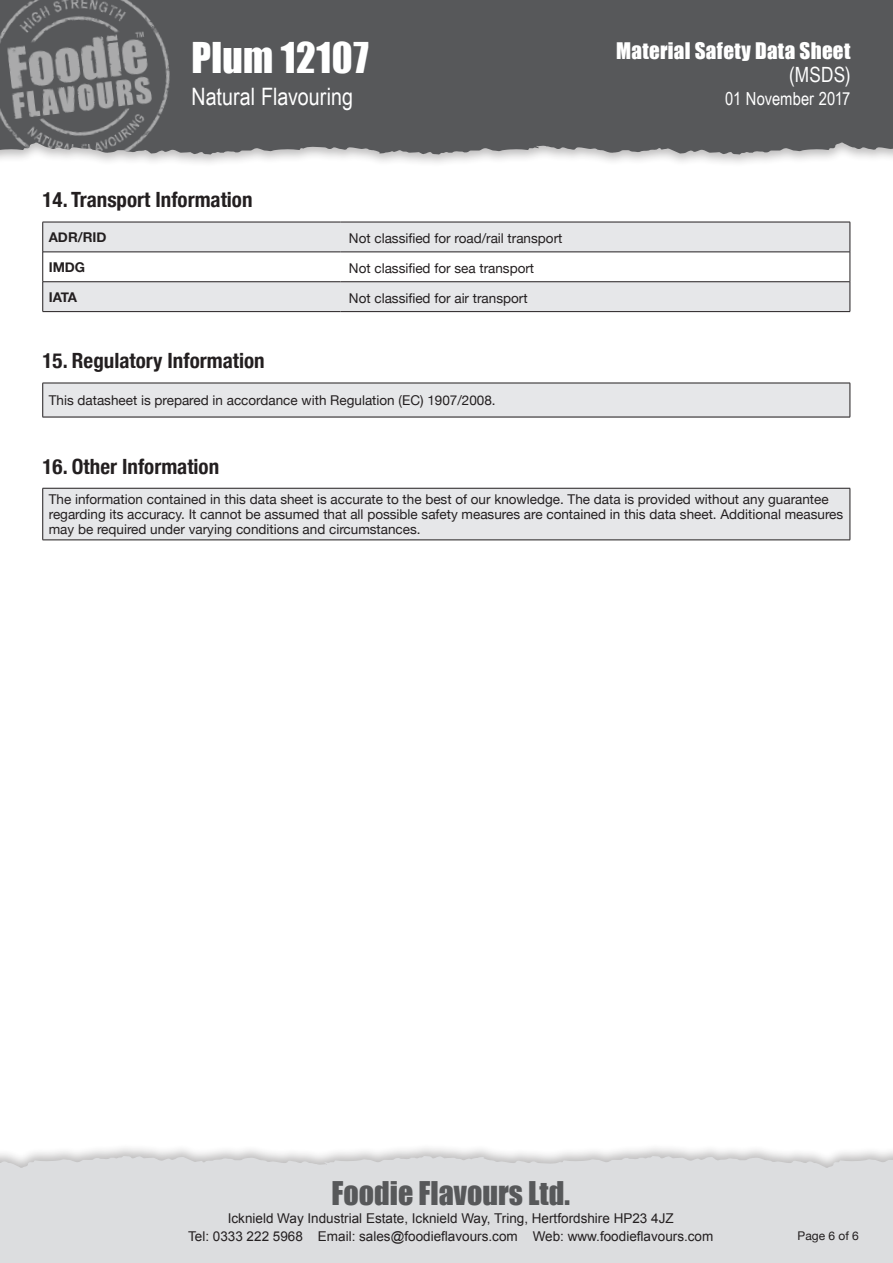
<style>
.page{position:relative;width:893px;height:1263px;background:#fff}
.page>*{position:absolute;margin:0;border:0;box-sizing:border-box;transform-origin:0 0}
.t1{font:39px "Impact";letter-spacing:.01em;color:#fff}
.t2{font:30px "Impact";color:#57585a}
.t3{font:24px "Arial Narrow";color:#fff}
.Heading_2{font:700 condensed 21px "Helvetica Neue";color:#231f20}
.t4{font:21px "Impact";letter-spacing:.015em;color:#fff}
.t5{font:21px "Arial Narrow";color:#fff}
.t6{font:18px "Arial Narrow";letter-spacing:.005em;color:#fff}
.Standard_table_text{font:13.5px/15px "Helvetica Neue";color:#231f20}
.t7{font:13.5px/18px "Arial";color:#231f20;text-align:center}
.Standard_Table_Label{font:700 13.5px "Helvetica Neue";color:#231f20}
.t8{font:12px "Helvetica Neue";color:#231f20}
</style>
<div class="page">
<div style="left:0;top:1143px;width:893px;height:120px;background:#231f20;opacity:.3"></div>
<div style="left:0;top:1156px;width:893px;height:107px;background:#dcdddf"></div>
<div style="left:0;top:0;width:893px;height:167px;background:#231f20;opacity:.3"></div>
<div style="left:206px;top:0;width:687px;height:154px;background:#57585a"></div>
<img style="left:0;top:0;width:206px;height:154px">
<svg style="left:43px;top:223px;width:807px;height:88px;fill:#e6e7e9"></svg>
<hr style="left:43px;top:222px;width:297px;height:1px;background:#231f20">
<hr style="left:42px;top:222px;width:1px;height:30px;background:#231f20">
<hr style="left:340px;top:222px;width:510px;height:1px;background:#231f20">
<hr style="left:850px;top:222px;width:1px;height:30px;background:#231f20">
<hr style="left:42px;top:252px;width:1px;height:30px;background:#231f20">
<hr style="left:850px;top:252px;width:1px;height:30px;background:#231f20">
<svg style="left:42px;top:282px;width:1px;height:29px"></svg>
<svg style="left:850px;top:282px;width:1px;height:29px"></svg>
<hr style="left:43px;top:251px;width:297px;height:1px;background:#231f20">
<hr style="left:340px;top:251px;width:510px;height:1px;background:#231f20">
<hr style="left:43px;top:281px;width:297px;height:1px;background:#231f20">
<hr style="left:340px;top:281px;width:510px;height:1px;background:#231f20">
<hr style="left:43px;top:311px;width:297px;height:1px;background:#231f20">
<hr style="left:340px;top:311px;width:510px;height:1px;background:#231f20">
<div style="left:43px;top:383px;width:807px;height:34px;background:#e6e7e9"></div>
<hr style="left:43px;top:383px;width:807px;height:1px;background:#231f20">
<hr style="left:42px;top:383px;width:1px;height:34px;background:#231f20">
<hr style="left:850px;top:383px;width:1px;height:34px;background:#231f20">
<hr style="left:43px;top:417px;width:807px;height:1px;background:#231f20">
<div style="left:43px;top:488px;width:807px;height:52px;background:#e6e7e9"></div>
<hr style="left:43px;top:488px;width:807px;height:1px;background:#231f20">
<hr style="left:42px;top:488px;width:1px;height:52px;background:#231f20">
<hr style="left:850px;top:488px;width:1px;height:52px;background:#231f20">
<hr style="left:43px;top:540px;width:807px;height:1px;background:#231f20">
<h1 class="t1" style="left:191px;top:28px;width:179px">Plum 12107</h1>
<h3 class="t3" style="left:191px;top:79px;width:163px">Natural Flavouring</h3>
<p class="Heading_2" style="left:43px;top:182px;width:212px">14. Transport Information</p>
<p class="Standard_Table_Label" style="left:49px;top:226px;width:59px">ADR/RID</p>
<p class="Standard_table_text" style="left:349px;top:232px;width:215px">Not classified for road/rail transport</p>
<p class="Standard_Table_Label" style="left:49px;top:256px;width:38px">IMDG</p>
<p class="Standard_table_text" style="left:349px;top:262px;width:187px">Not classified for sea transport</p>
<p class="Standard_Table_Label" style="left:49px;top:286px;width:30px">IATA</p>
<p class="Standard_table_text" style="left:349px;top:292px;width:180px">Not classified for air transport</p>
<p class="Heading_2" style="left:43px;top:343px;width:224px">15. Regulatory Information</p>
<p class="Standard_table_text" style="left:49px;top:393px;width:448px">This datasheet is prepared in accordance with Regulation (EC) 1907/2008.</p>
<h3 class="t4" style="left:616px;top:35px;width:236px">Material Safety Data Sheet</h3>
<h3 class="t5" style="left:789px;top:59px;width:63px">(MSDS)</h3>
<h3 class="t6" style="left:725px;top:85px;width:127px">01 November 2017</h3>
<p class="Heading_2" style="left:43px;top:449px;width:178px">16. Other Information</p>
<p class="Standard_table_text" style="left:49px;top:492px;width:796px">The information contained in this data sheet is accurate to the best of our knowledge. The data is provided without any guarantee regarding its accuracy. It cannot be assumed that all possible safety measures are contained in this data sheet. Additional measures may be required under varying conditions and circumstances.</p>
<h2 class="t2" style="left:332px;top:1170px;width:240px">Foodie Flavours Ltd.</h2>
<p class="t7" style="left:188px;top:1209px;width:527px">Icknield Way Industrial Estate, Icknield Way, Tring, Hertfordshire HP23 4JZ<br>Tel: 0333 222 5968 Email: sales@foodieflavours.com Web: www.foodieflavours.com</p>
<p class="t8" style="left:798px;top:1227px;width:63px">Page 6 of 6</p>
</div>
